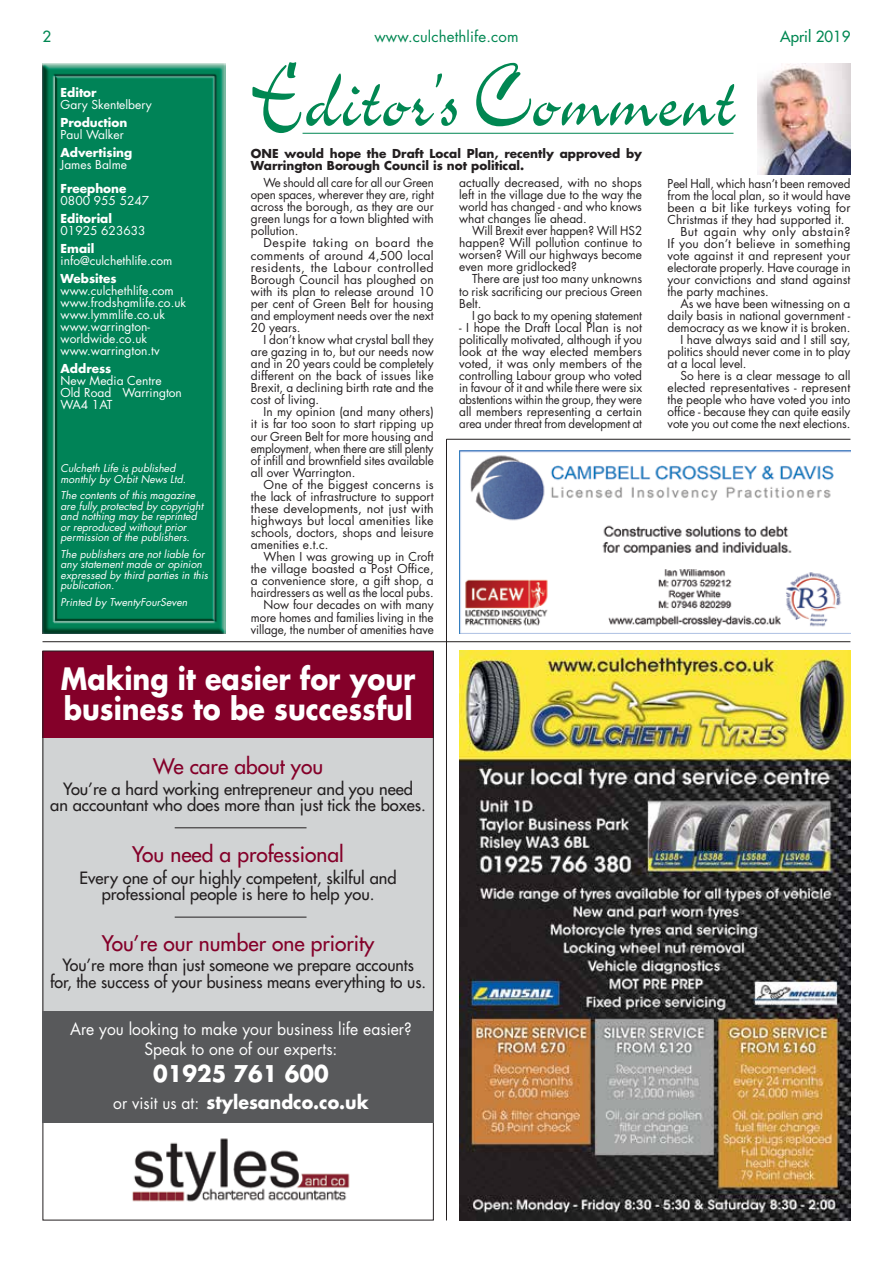
<style>
.page{position:relative;width:893px;height:1263px;background:#fff}
.page>*{position:absolute;margin:0;border:0;box-sizing:border-box;transform-origin:0 0}
.t1{font:102px "Charme Std";color:#008752;scale:.73 1}
.t2{font:700 30px/30px "Futura Std";color:#fff;scale:.9 1}
.t3{font:700 22.5px "Futura Std";color:#fff;scale:.95 1}
.t4{font:500 21px "Futura Std";color:#840029}
.t5{font:700 18.3px "Futura Std";color:#fff;scale:.95 1}
.t6{font:500 16.5px/16.5px "Futura Std";color:#231f20;text-align:center}
.t7{font:16.5px/19.8px "Futura Std";color:#fff;text-align:center;scale:.95 1}
.t8{font:15px "Futura Std";letter-spacing:.01em;color:#008752}
.t9{font:500 15px "Futura Std";color:#008752}
.t10{font:12px/12px "Futura Std";color:#231f20;text-align:justify}
.t11{font:12px/12px "Futura Std";color:#231f20;text-align:justify;scale:1.04 1}
.t12{font:12px "Futura Std";color:#fff}
.t13{font:12px/12px "Futura Std";color:#231f20;text-align:justify;scale:.95 1}
.t14{font:700 12px/12px "Futura Std";color:#231f20}
.t15{font:700 12px "Futura Std";color:#fff}
.t16{font:italic 10.5px/10.5px "Futura Std";color:#fff}
.s1{font-weight:400;font-size:16.5px}
</style>
<div class="page">
<hr style="left:43px;top:641px;width:807px;height:1px;background:#231f20">
<hr style="left:446px;top:439px;width:404px;height:1px;background:#231f20">
<img style="left:43px;top:64px;width:182px;height:570px">
<hr style="left:303px;top:133px;width:430px;height:1px;background:#008752">
<img style="left:757px;top:64px;width:93px;height:111px">
<hr style="left:446px;top:439px;width:1px;height:781px;background:#231f20">
<img style="left:459px;top:451px;width:391px;height:183px">
<div style="left:43px;top:651px;width:391px;height:87px;background:#840029"></div>
<div style="left:43px;top:738px;width:391px;height:290px;background:#d1d3d4"></div>
<img style="left:132px;top:1138px;width:218px;height:64px">
<div style="left:43px;top:1011px;width:391px;height:112px;background:#58595b"></div>
<hr style="left:175px;top:827px;width:131px;height:1px;background:#231f20">
<hr style="left:175px;top:917px;width:131px;height:1px;background:#231f20">
<img style="left:459px;top:651px;width:391px;height:569px">
<p class="t9" style="left:43px;top:27px;width:10px">2</p>
<p class="t8" style="left:374px;top:27px;width:146px">www.culchethlife.com</p>
<p class="t9" style="left:780px;top:27px;width:72px">April 2019</p>
<p class="t15" style="left:61px;top:85px;width:38px">Editor</p>
<p class="t12" style="left:61px;top:97px;width:93px">Gary Skentelbery</p>
<p class="t15" style="left:61px;top:115px;width:68px">Production</p>
<p class="t12" style="left:61px;top:127px;width:65px">Paul Walker</p>
<p class="t15" style="left:61px;top:145px;width:73px">Advertising</p>
<p class="t12" style="left:61px;top:157px;width:68px">James Balme</p>
<p class="t15" style="left:61px;top:181px;width:67px">Freephone</p>
<p class="t12" style="left:61px;top:193px;width:90px">0800 955 5247</p>
<p class="t15" style="left:61px;top:211px;width:53px">Editorial</p>
<p class="t12" style="left:61px;top:223px;width:87px">01925 623633</p>
<p class="t15" style="left:61px;top:241px;width:35px">Email</p>
<p class="t12" style="left:61px;top:253px;width:113px">info@culchethlife.com</p>
<p class="t15" style="left:61px;top:271px;width:58px">Websites</p>
<p class="t12" style="left:61px;top:283px;width:115px">www.culchethlife.com</p>
<p class="t12" style="left:61px;top:295px;width:127px">www.frodshamlife.co.uk</p>
<p class="t12" style="left:61px;top:307px;width:106px">www.lymmlife.co.uk</p>
<p class="t12" style="left:61px;top:319px;width:91px">www.warrington-</p>
<p class="t12" style="left:61px;top:331px;width:88px">worldwide.co.uk</p>
<p class="t12" style="left:61px;top:343px;width:100px">www.warrington.tv</p>
<p class="t15" style="left:61px;top:361px;width:52px">Address</p>
<p class="t12" style="left:61px;top:373px;width:103px">New Media Centre</p>
<p class="t12" style="left:61px;top:385px;width:123px">Old Road Warrington</p>
<p class="t12" style="left:61px;top:397px;width:53px">WA4 1AT</p>
<p class="t16" style="left:61px;top:463px;width:116px">Culcheth Life is published</p>
<p class="t16" style="left:61px;top:474px;width:127px">monthly by Orbit News Ltd.</p>
<p class="t16" style="left:61px;top:490px;width:144px">The contents of this magazine are fully protected by copyright and nothing may be reprinted or reproduced without prior permission of the publishers.</p>
<p class="t16" style="left:61px;top:549px;width:149px">The publishers are not liable for any statement made or opinion expressed by third parties in this publication.</p>
<p class="t16" style="left:61px;top:597px;width:128px">Printed by TwentyFourSeven</p>
<p class="t1" style="left:251px;top:49px;width:666px">Editor’s Comment</p>
<p class="t14" style="left:251px;top:147px;width:393px">ONE would hope the Draft Local Plan, recently approved by<br>Warrington Borough Council is not political.</p>
<p class="t13" style="left:251px;top:177px;width:194px;text-indent:13px">We should all care for all our Green open spaces, wherever they are, right across the borough, as they are our green lungs for a town blighted with pollution.</p>
<p class="t11" style="left:251px;top:237px;width:177px;text-indent:13px">Despite taking on board the comments of around 4,500 local residents, the Labour controlled Borough Council has ploughed on with its plan to release around 10 per cent of Green Belt for housing and employment needs over the next 20 years.</p>
<p class="t10" style="left:251px;top:334px;width:184px;text-indent:13px">I don’t know what crystal ball they are gazing in to, but our needs now and in 20 years could be completely different on the back of issues like Brexit, a declining birth rate and the cost of living.</p>
<p class="t10" style="left:251px;top:406px;width:184px;text-indent:13px">In my opinion (and many others) it is far too soon to start ripping up our Green Belt for more housing and employment, when there are still plenty of infill and brownfield sites available all over Warrington.</p>
<p class="t10" style="left:251px;top:478px;width:184px;text-indent:13px">One of the biggest concerns is the lack of infrastructure to support these developments, not just with highways but local amenities like schools, doctors, shops and leisure amenities e.t.c.</p>
<p class="t10" style="left:251px;top:551px;width:184px;text-indent:13px">When I was growing up in Croft the village boasted a Post Office, a convenience store, a gift shop, a hairdressers as well as the local pubs.</p>
<p class="t10" style="left:251px;top:599px;width:184px;text-indent:13px">Now four decades on with many more homes and families living in the village, the number of amenities have</p>
<p class="t10" style="left:459px;top:177px;width:184px">actually decreased, with no shops left in the village due to the way the world has changed - and who knows what changes lie ahead.</p>
<p class="t10" style="left:459px;top:225px;width:184px;text-indent:13px">Will Brexit ever happen? Will HS2 happen? Will pollution continue to worsen? Will our highways become even more gridlocked?</p>
<p class="t10" style="left:459px;top:273px;width:184px;text-indent:13px">There are just too many unknowns to risk sacrificing our precious Green Belt.</p>
<p class="t10" style="left:472px;top:309px;width:172px">I go back to my opening statement</p>
<p class="t10" style="left:459px;top:321px;width:184px">- I hope the Draft Local Plan is not politically motivated, although if you look at the way elected members voted, it was only members of the controlling Labour group who voted in favour of it and while there were six abstentions within the group, they were all members representing a certain area under threat from development at</p>
<p class="t10" style="left:668px;top:178px;width:184px">Peel Hall, which hasn’t been removed from the local plan, so it would have been a bit like turkeys voting for Christmas if they had supported it.</p>
<p class="t11" style="left:668px;top:226px;width:177px;text-indent:13px">But again why only abstain?<br>If you don’t believe in something vote against it and represent your electorate properly. Have courage in your convictions and stand against the party machines.</p>
<p class="t10" style="left:668px;top:298px;width:184px;text-indent:13px">As we have been witnessing on a daily basis in national government - democracy as we know it is broken.</p>
<p class="t10" style="left:668px;top:334px;width:184px;text-indent:13px">I have always said and I still say, politics should never come in to play at a local level.</p>
<p class="t10" style="left:668px;top:370px;width:184px;text-indent:13px">So here is a clear message to all elected representatives - represent the people who have voted you into office - because they can quite easily vote you out come the next elections.</p>
<p class="t2" style="left:61px;top:664px;width:395px">Making it easier for your business to be successful</p>
<p class="t4" style="left:153px;top:753px;width:172px">We care about you</p>
<p class="t6" style="left:50px;top:780px;width:377px">You’re a hard working entrepreneur and you need<br>an accountant who does more than just tick the boxes.</p>
<p class="t4" style="left:132px;top:841px;width:213px">You need a professional</p>
<p class="t6" style="left:80px;top:870px;width:319px">Every one of our highly competent, skilful and professional people is here to help you.</p>
<p class="t4" style="left:102px;top:930px;width:274px">You’re our number one priority</p>
<p class="t6" style="left:50px;top:957px;width:378px">You’re more than just someone we prepare accounts for, the success of your business means everything to us.</p>
<p class="t7" style="left:70px;top:1019px;width:361px">Are you looking to make your business life easier?<br>Speak to one of our experts:</p>
<p class="t3" style="left:153px;top:1058px;width:186px">01925 761 600</p>
<p class="t5" style="left:113px;top:1090px;width:270px"><span class="s1">or visit us at:</span> stylesandco.co.uk</p>
</div>
